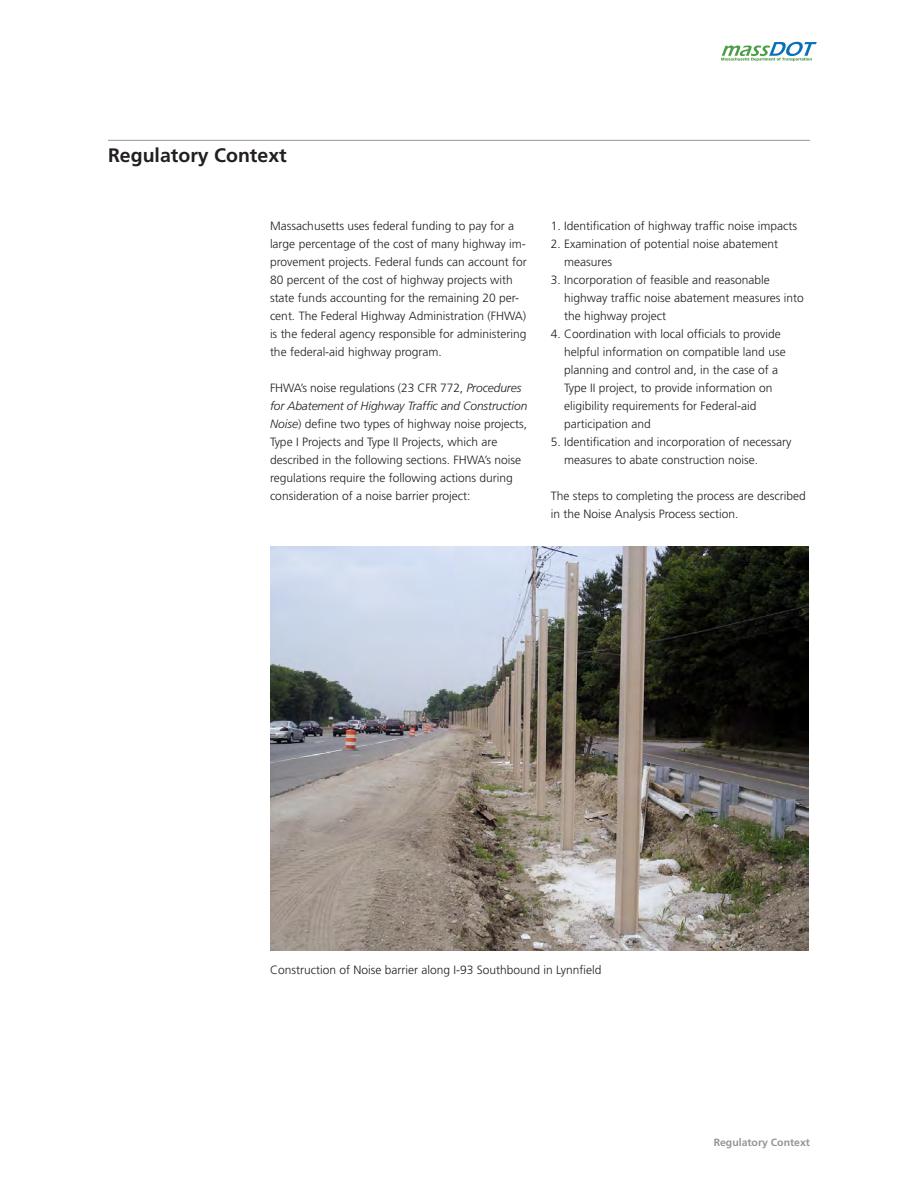
<style>
.page{position:relative;width:918px;height:1188px;background:#fff}
.page>*{position:absolute;margin:0;border:0;box-sizing:border-box;transform-origin:0 0}
.t1{font:700 19.5px "Frutiger LT Std";color:#231f20}
.Body_Text{font:300 12px/18px "Frutiger LT Std";color:#231f20}
.t2{font:700 10.5px "Frutiger LT Std";color:#939598}
.s1{font-style:italic}
</style>
<div class="page">
<hr style="left:108px;top:140px;width:702px;height:1px;background:#939598">
<img style="left:270px;top:546px;width:539px;height:405px">
<svg style="left:721px;top:42px;width:96px;height:19px"></svg>
<p class="t1" style="left:108px;top:144px;width:180px">Regulatory Context</p>
<p class="Body_Text" style="left:270px;top:217px;width:258px">Massachusetts uses federal funding to pay for a large percentage of the cost of many highway im&shy;provement projects. Federal funds can account for 80 percent of the cost of highway projects with state funds accounting for the remaining 20 per&shy;cent. The Federal Highway Administration (FHWA) is the federal agency responsible for administering the federal-aid highway program.</p>
<p class="Body_Text" style="left:270px;top:379px;width:259px">FHWA’s noise regulations (23 CFR 772, <span class="s1">Procedures for Abatement of Highway Traffic and Construction Noise</span>) define two types of highway noise projects, Type I Projects and Type II Projects, which are described in the following sections. FHWA’s noise regulations require the following actions during consideration of a noise barrier project:</p>
<p class="Body_Text" style="left:551px;top:217px;width:248px">1. Identification of highway traffic noise impacts</p>
<p class="Body_Text" style="left:564px;top:235px;width:215px;text-indent:-14px">2. Examination of potential noise abatement measures</p>
<p class="Body_Text" style="left:564px;top:271px;width:241px;text-indent:-14px">3. Incorporation of feasible and reasonable highway traffic noise abatement measures into the highway project</p>
<p class="Body_Text" style="left:564px;top:325px;width:223px;text-indent:-14px">4. Coordination with local officials to provide helpful information on compatible land use planning and control and, in the case of a</p>
<p class="Body_Text" style="left:564px;top:379px;width:210px">Type II project, to provide information on eligibility requirements for Federal-aid participation and</p>
<p class="Body_Text" style="left:564px;top:433px;width:229px;text-indent:-14px">5. Identification and incorporation of necessary measures to abate construction noise.</p>
<p class="Body_Text" style="left:551px;top:487px;width:256px">The steps to completing the process are described in the Noise Analysis Process section.</p>
<p class="Body_Text" style="left:270px;top:961px;width:333px">Construction of Noise barrier along I-93 Southbound in Lynnfield</p>
<p class="t2" style="left:714px;top:1137px;width:98px">Regulatory Context</p>
</div>
